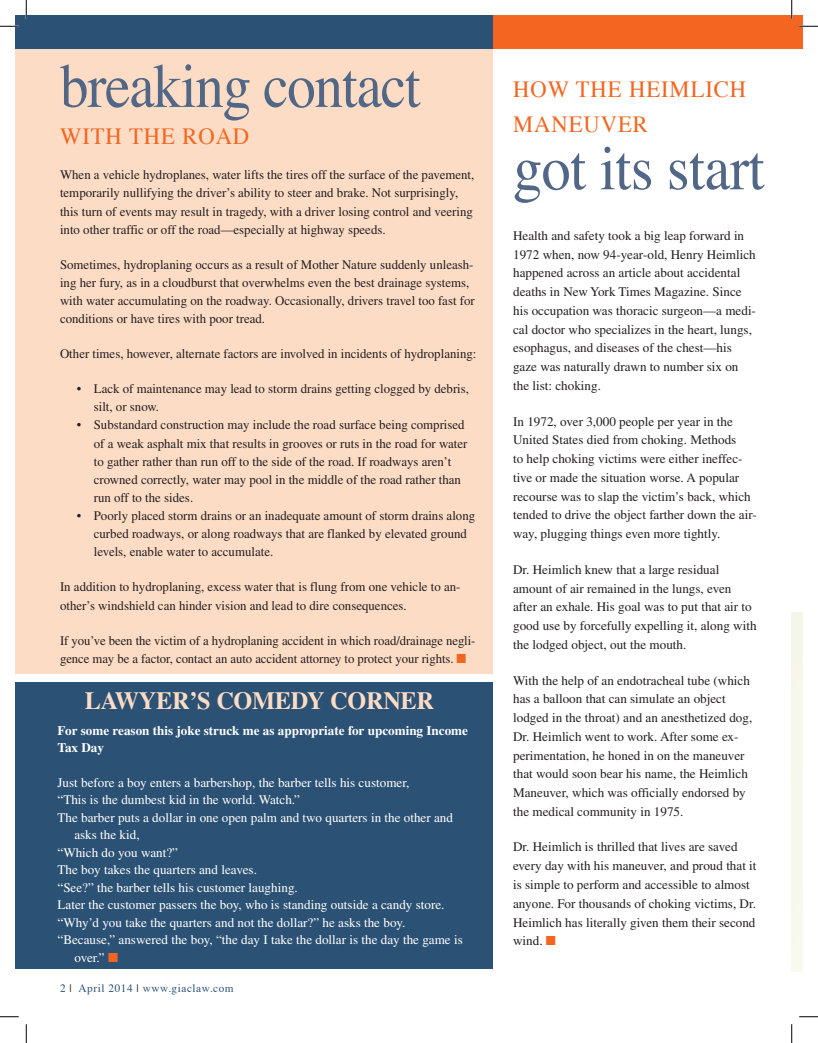
<style>
.page{position:relative;width:818px;height:1043px;background:#fff}
.page>*{position:absolute;margin:0;border:0;box-sizing:border-box;transform-origin:0 0}
.t1{font:62.5px "Times";letter-spacing:-.02em;color:#526786;scale:.91 1}
.t2{font:62.5px "Times";letter-spacing:-.02em;color:#526786;scale:.93 1}
.t3{font:700 24.75px "Times LT Std";letter-spacing:-.01em;color:#fddcc5}
.t4{font:23.12px/35px "Times";letter-spacing:.04em;color:#f36621}
.t5{font:13.12px/18.8px "Times LT Std";color:#231f20}
.t6{font:13.12px "Times LT Std";color:#fff}
.t7{font:700 13.12px/17.5px "Times LT Std";color:#fff}
.t8{font:11.25px "Times";letter-spacing:.05em;color:#2b5174}
.s1{color:#f36621}
.s2{color:#231f20}
</style>
<div class="page">
<div style="left:15px;top:16px;width:477px;height:657px;background:#fddcc5"></div>
<div style="left:15px;top:15px;width:477px;height:34px;background:#2b5174"></div>
<div style="left:492px;top:15px;width:299px;height:34px;background:#f36621"></div>
<div style="left:15px;top:682px;width:477px;height:287px;background:#2b5174"></div>
<div style="left:791px;top:15px;width:11px;height:34px;background:#f36621"></div>
<div style="left:791px;top:612px;width:11px;height:359px;background:#f8f7ed"></div>
<svg style="left:0;top:25px;width:19px;height:2px"></svg>
<svg style="left:799px;top:25px;width:19px;height:2px"></svg>
<svg style="left:0;top:1016px;width:19px;height:1px"></svg>
<svg style="left:799px;top:1016px;width:19px;height:1px"></svg>
<svg style="left:25px;top:0;width:2px;height:19px"></svg>
<svg style="left:25px;top:1024px;width:2px;height:18px"></svg>
<svg style="left:790px;top:0;width:2px;height:19px"></svg>
<svg style="left:791px;top:1024px;width:1px;height:18px"></svg>
<h1 class="t1" style="left:60px;top:27px;width:398px">breaking contact</h1>
<h3 class="t4" style="left:60px;top:117px;width:191px">WITH THE ROAD</h3>
<p class="t5" style="left:60px;top:166px;width:416px;line-height:18.1px">When a vehicle hydroplanes, water lifts the tires off the surface of the pavement, temporarily nullifying the driver’s ability to steer and brake. Not surprisingly, this turn of events may result in tragedy, with a driver losing control and veering into other traffic or off the road—especially at highway speeds.</p>
<p class="t5" style="left:60px;top:255px;width:416px;line-height:18.1px">Sometimes, hydroplaning occurs as a result of Mother Nature suddenly unleash&shy;ing her fury, as in a cloudburst that overwhelms even the best drainage systems, with water accumulating on the roadway. Occasionally, drivers travel too fast for conditions or have tires with poor tread.</p>
<p class="t5" style="left:60px;top:344px;width:418px">Other times, however, alternate factors are involved in incidents of hydroplaning:</p>
<p class="t5" style="left:94px;top:379px;width:377px;line-height:18.1px;text-indent:-17px">• Lack of maintenance may lead to storm drains getting clogged by debris, silt, or snow.</p>
<p class="t5" style="left:94px;top:416px;width:375px;line-height:18.1px;text-indent:-17px">• Substandard construction may include the road surface being comprised of a weak asphalt mix that results in grooves or ruts in the road for water to gather rather than run off to the side of the road. If roadways aren’t crowned correctly, water may pool in the middle of the road rather than run off to the sides.</p>
<p class="t5" style="left:94px;top:506px;width:383px;line-height:18.1px;text-indent:-17px">• Poorly placed storm drains or an inadequate amount of storm drains along curbed roadways, or along roadways that are flanked by elevated ground levels, enable water to accumulate.</p>
<p class="t5" style="left:60px;top:578px;width:402px;line-height:18.1px">In addition to hydroplaning, excess water that is flung from one vehicle to an&shy;other’s windshield can hinder vision and lead to dire consequences.</p>
<p class="t5" style="left:60px;top:631px;width:417px;line-height:18.1px">If you’ve been the victim of a hydroplaning accident in which road/drainage negli&shy;gence may be a factor, contact an auto accident attorney to protect your rights. <span class="s1">■</span></p>
<h2 class="t3" style="left:85px;top:686px;width:350px">LAWYER’S COMEDY CORNER</h2>
<p class="t7" style="left:57px;top:721px;width:412px">For some reason this joke struck me as appropriate for upcoming Income<br>Tax Day</p>
<p class="t6" style="left:57px;top:775px;width:353px">Just before a boy enters a barbershop, the barber tells his customer,</p>
<p class="t6" style="left:57px;top:792px;width:244px">“This is the dumbest kid in the world. Watch.”</p>
<p class="t6" style="left:57px;top:810px;width:397px">The barber puts a dollar in one open palm and two quarters in the other and</p>
<p class="t6" style="left:74px;top:827px;width:67px">asks the kid,</p>
<p class="t6" style="left:57px;top:845px;width:122px">“Which do you want?”</p>
<p class="t6" style="left:57px;top:862px;width:201px">The boy takes the quarters and leaves.</p>
<p class="t6" style="left:57px;top:880px;width:242px">“See?” the barber tells his customer laughing.</p>
<p class="t6" style="left:57px;top:897px;width:388px">Later the customer passers the boy, who is standing outside a candy store.</p>
<p class="t6" style="left:57px;top:915px;width:349px">“Why’d you take the quarters and not the dollar?” he asks the boy.</p>
<p class="t6" style="left:57px;top:932px;width:407px">“Because,” answered the boy, “the day I take the dollar is the day the game is</p>
<p class="t6" style="left:74px;top:950px;width:45px">over.” <span class="s1">■</span></p>
<p class="t8" style="left:60px;top:977px;width:175px">2 <span class="s2">|</span> April 2014 <span class="s2">|</span> www.giaclaw.com</p>
<p class="t8" style="left:93px;top:977px;width:5px">r</p>
<p class="t8" style="left:171px;top:977px;width:90px">TopPractices.com</p>
<h3 class="t4" style="left:513px;top:69px;width:235px">HOW THE HEIMLICH<br>MANEUVER</h3>
<h1 class="t2" style="left:513px;top:110px;width:272px">got its start</h1>
<p class="t5" style="left:513px;top:226px;width:244px">Health and safety took a big leap forward in 1972 when, now 94-year-old, Henry Heimlich happened across an article about accidental deaths in New York Times Magazine. Since his occupation was thoracic surgeon—a medi&shy;cal doctor who specializes in the heart, lungs, esophagus, and diseases of the chest—his gaze was naturally drawn to number six on the list: choking.</p>
<p class="t5" style="left:513px;top:412px;width:245px">In 1972, over 3,000 people per year in the United States died from choking. Methods<br>to help choking victims were either ineffec&shy;tive or made the situation worse. A popular recourse was to slap the victim’s back, which tended to drive the object farther down the air&shy;way, plugging things even more tightly.</p>
<p class="t5" style="left:513px;top:560px;width:245px">Dr. Heimlich knew that a large residual amount of air remained in the lungs, even after an exhale. His goal was to put that air to good use by forcefully expelling it, along with the lodged object, out the mouth.</p>
<p class="t5" style="left:513px;top:670px;width:241px">With the help of an endotracheal tube (which has a balloon that can simulate an object lodged in the throat) and an anesthetized dog, Dr. Heimlich went to work. After some ex&shy;perimentation, he honed in on the maneuver that would soon bear his name, the Heimlich Maneuver, which was officially endorsed by the medical community in 1975.</p>
<p class="t5" style="left:513px;top:837px;width:245px">Dr. Heimlich is thrilled that lives are saved every day with his maneuver, and proud that it is simple to perform and accessible to almost anyone. For thousands of choking victims, Dr.<br>Heimlich has literally given them their second wind. <span class="s1">■</span></p>
</div>
